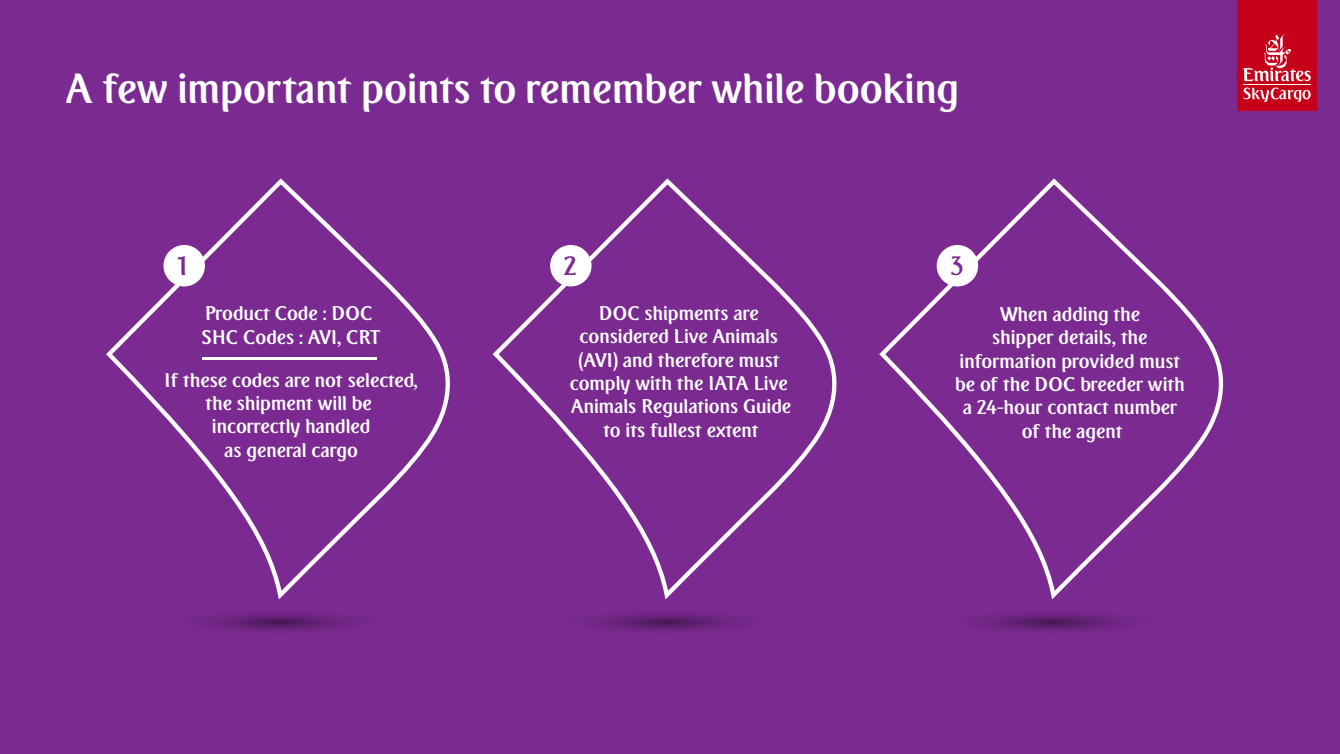
<style>
.page{position:relative;width:1340px;height:754px;background:#7a2a90}
.page>*{position:absolute;margin:0;border:0;box-sizing:border-box;transform-origin:0 0}
.t1{font:700 41.25px "Emirates";color:#fff}
.t2{font:700 26.03px "Emirates";color:#7a2a90}
.t3{font:700 19.42px/23.3px "Emirates";color:#fff;text-align:center}
</style>
<div class="page">
<div style="left:1237px;top:0;width:79px;height:111px;background:#c70019"></div>
<svg style="left:1243px;top:34px;width:67px;height:47px"></svg>
<hr style="left:1243px;top:84px;width:67px;height:1px;background:#fff">
<svg style="left:1243px;top:88px;width:67px;height:14px"></svg>
<svg style="left:564px;top:609px;width:203px;height:25px;fill:#722786"></svg>
<svg style="left:492px;top:178px;width:345px;height:422px"></svg>
<div style="left:550px;top:245px;width:41px;height:41px;background:#fff;border-radius:50%"></div>
<svg style="left:177px;top:609px;width:203px;height:25px;fill:#722786"></svg>
<svg style="left:106px;top:178px;width:344px;height:422px"></svg>
<div style="left:163px;top:245px;width:42px;height:41px;background:#fff;border-radius:50%"></div>
<svg style="left:950px;top:609px;width:203px;height:25px;fill:#722786"></svg>
<svg style="left:879px;top:178px;width:345px;height:422px"></svg>
<div style="left:936px;top:245px;width:42px;height:41px;background:#fff;border-radius:50%"></div>
<h1 class="t1" style="left:66px;top:58px;width:895px">A few important points to remember while booking</h1>
<h2 class="t2" style="left:177px;top:246px;width:12px">1</h2>
<p class="t3" style="left:201px;top:302px;width:181px;text-align:left">Product Code : DOC<br>SHC Codes : AVI, CRT</p>
<p class="t3" style="left:164px;top:369px;width:255px">If these codes are not selected, the shipment will be incorrectly handled<br>as general cargo</p>
<h2 class="t2" style="left:563px;top:246px;width:15px">2</h2>
<p class="t3" style="left:570px;top:302px;width:223px">DOC shipments are considered Live Animals (AVI) and therefore must comply with the IATA Live<br>Animals Regulations Guide to its fullest extent</p>
<h2 class="t2" style="left:950px;top:246px;width:15px">3</h2>
<p class="t3" style="left:955px;top:303px;width:231px">When adding the<br>shipper details, the information provided must be of the DOC breeder with a 24-hour contact number of the agent</p>
</div>
